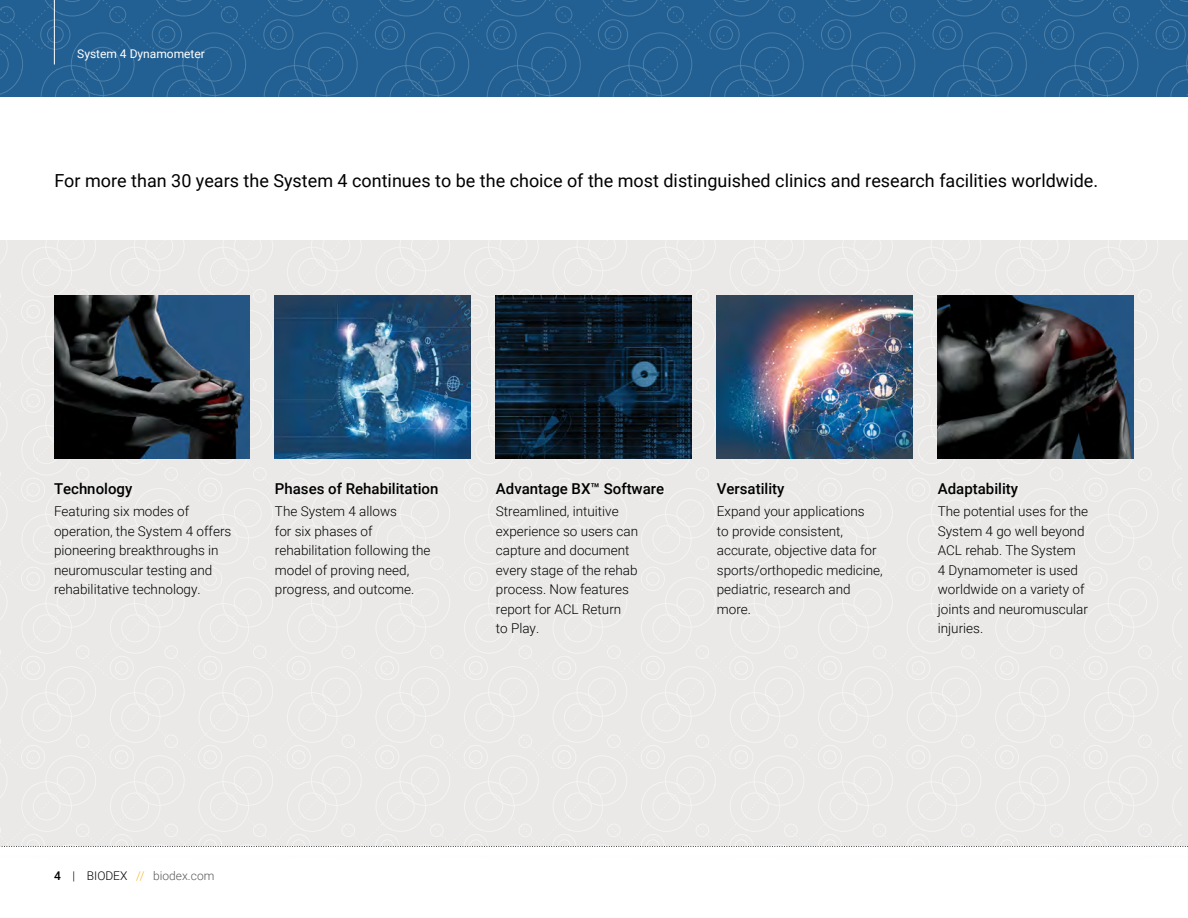
<style>
.page{position:relative;width:1188px;height:918px;background:#fff}
.page>*{position:absolute;margin:0;border:0;box-sizing:border-box;transform-origin:0 0}
.t1{font:18px "Roboto";color:#000}
.t2{font:500 15px "Roboto";color:#000}
.t3{font:300 13.5px/19.5px "Roboto";color:#000}
.t4{font:300 12px "Roboto";color:#58595b}
.t5{font:12px "Roboto";color:#fff}
.s1{font-weight:500;color:#000}
.s2{color:#000}
.s3{color:#fcb525}
</style>
<div class="page">
<svg style="left:0;top:0;width:1188px;height:97px;background:#246194"></svg>
<hr style="left:54px;top:0;width:1px;height:65px;background:#fff">
<div style="left:0;top:240px;width:1188px;height:607px;background:#eae9e8"></div>
<img style="left:275px;top:295px;width:195px;height:164px">
<img style="left:496px;top:295px;width:195px;height:164px">
<img style="left:938px;top:295px;width:195px;height:164px">
<img style="left:55px;top:295px;width:194px;height:164px">
<img style="left:717px;top:295px;width:195px;height:164px">
<p class="t5" style="left:77px;top:45px;width:129px">System 4 Dynamometer</p>
<h1 class="t1" style="left:54px;top:168px;width:1045px">For more than 30 years the System 4 continues to be the choice of the most distinguished clinics and research facilities worldwide.</h1>
<p class="t2" style="left:54px;top:478px;width:80px">Technology</p>
<p class="t3" style="left:54px;top:501px;width:179px">Featuring six modes of operation, the System 4 offers pioneering breakthroughs in neuromuscular testing and rehabilitative technology.</p>
<p class="t2" style="left:275px;top:478px;width:165px">Phases of Rehabilitation</p>
<p class="t3" style="left:275px;top:501px;width:157px">The System 4 allows<br>for six phases of rehabilitation following the model of proving need, progress, and outcome.</p>
<p class="t2" style="left:496px;top:478px;width:170px">Advantage BX™ Software</p>
<p class="t3" style="left:496px;top:501px;width:144px">Streamlined, intuitive experience so users can capture and document every stage of the rehab process. Now features report for ACL Return<br>to Play.</p>
<p class="t2" style="left:717px;top:478px;width:69px">Versatility</p>
<p class="t3" style="left:717px;top:501px;width:167px">Expand your applications<br>to provide consistent, accurate, objective data for sports/orthopedic medicine, pediatric, research and more.</p>
<p class="t2" style="left:938px;top:478px;width:82px">Adaptability</p>
<p class="t3" style="left:938px;top:501px;width:152px">The potential uses for the<br>System 4 go well beyond<br>ACL rehab. The System<br>4 Dynamometer is used worldwide on a variety of joints and neuromuscular injuries.</p>
<p class="t4" style="left:54px;top:868px;width:162px"><span class="s1">4</span> <span class="s2">| BIODEX</span> <span class="s3">//</span> biodex.com</p>
</div>
